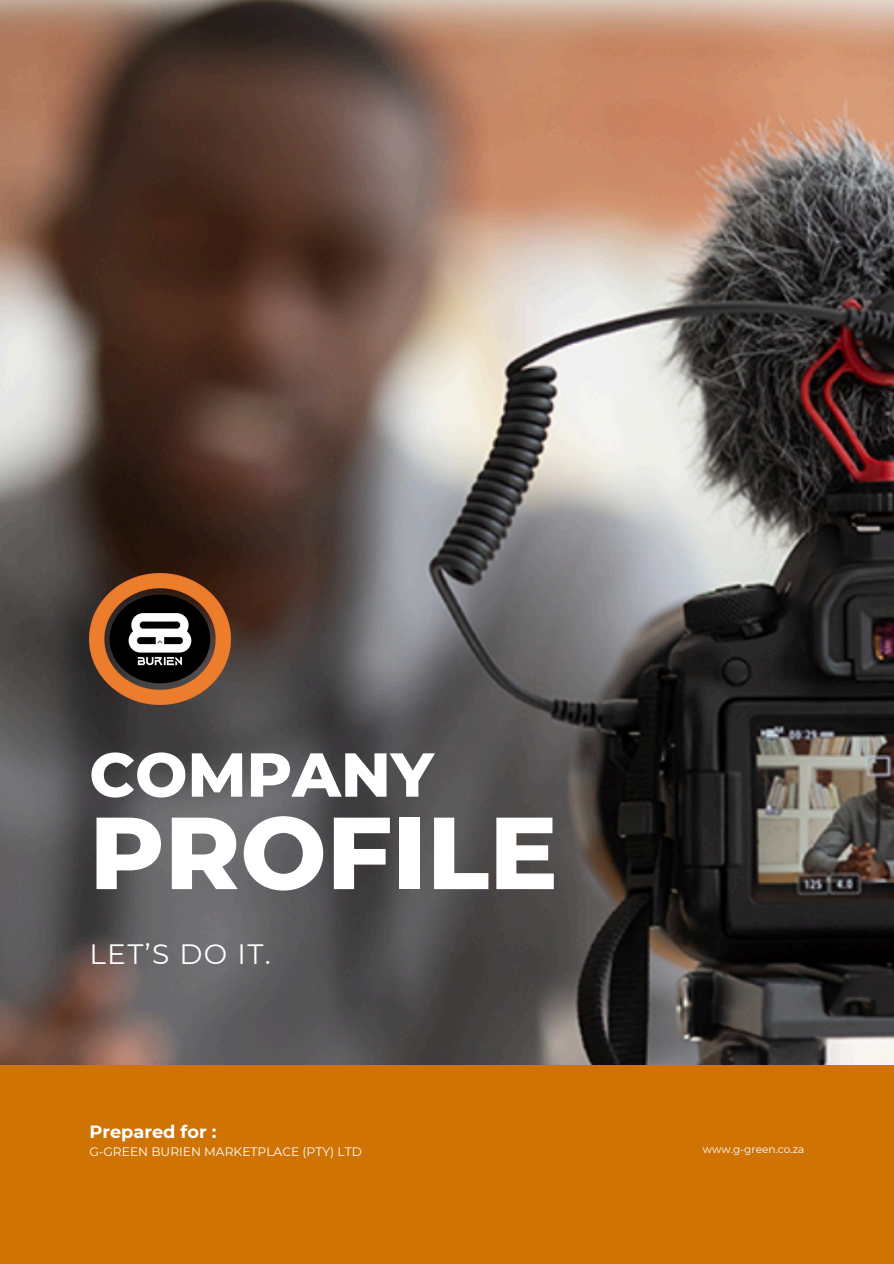
<style>
.page{position:relative;width:894px;height:1264px;background:#fff}
.page>*{position:absolute;margin:0;border:0;box-sizing:border-box;transform-origin:0 0}
.t1{font:800 102.15px "Montserrat";color:#fff}
.t2{font:800 61.95px "Montserrat";color:#fff}
.t3{font:27.9px "Montserrat";letter-spacing:.05em;color:#fff}
.t4{font:700 17.7px "Montserrat";color:#fff}
.t5{font:12.3px "Montserrat";color:#fff}
.t6{font:10.5px "Montserrat";color:#fff}
</style>
<div class="page">
<img style="left:0;top:0;width:893px;height:1065px">
<div style="left:0;top:1065px;width:893px;height:198px;background:#cf7305"></div>
<img style="left:89px;top:573px;width:141px;height:131px">
<h2 class="t2" style="left:89px;top:736px;width:346px">COMPANY</h2>
<h3 class="t1" style="left:89px;top:790px;width:470px">PROFILE</h3>
<h1 class="t3" style="left:89px;top:937px;width:183px">LET’S DO IT.</h1>
<h5 class="t4" style="left:89px;top:1120px;width:128px">Prepared for :</h5>
<h4 class="t5" style="left:89px;top:1144px;width:274px">G-GREEN BURIEN MARKETPLACE (PTY) LTD</h4>
<p class="t6" style="left:702px;top:1143px;width:103px">www.g-green.co.za</p>
</div>
